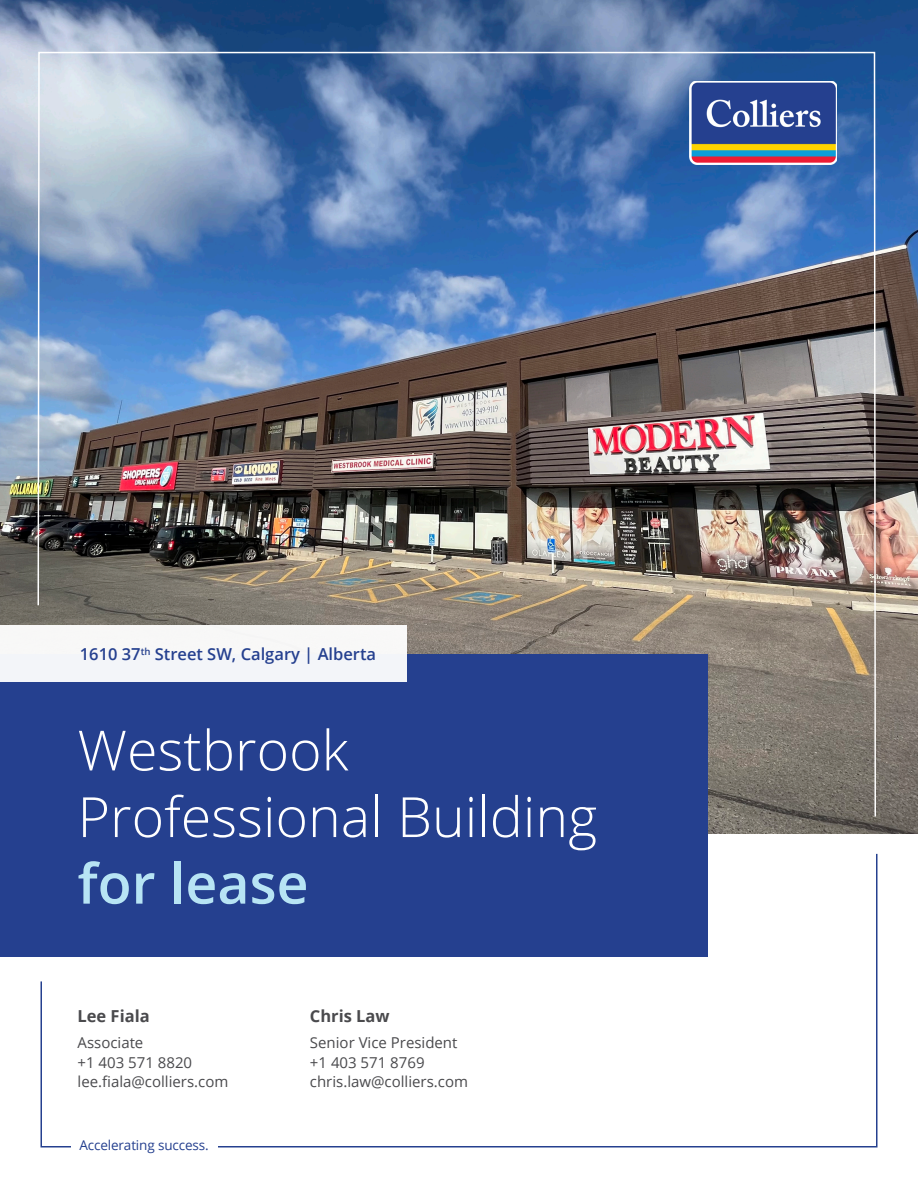
<style>
.page{position:relative;width:918px;height:1188px;background:#fff}
.page>*{position:absolute;margin:0;border:0;box-sizing:border-box;transform-origin:0 0}
.t1{font:300 55.5px "Open Sans";color:#fff}
.t2{font:600 55.5px "Open Sans";color:#b7e4f4}
.t3{font:600 16.5px "Open Sans";color:#25408f}
.Body_Text_-_Dark_Grey_CMYK{font:700 16.5px "Open Sans";color:#4a4a4d}
.Body_Text_-_Dark_Grey_CMYK-2{font:15px "Open Sans";color:#4a4a4d}
.t4{font:13.5px "Open Sans";letter-spacing:-.01em;color:#25408f}
</style>
<div class="page">
<img style="left:0;top:0;width:918px;height:834px">
<img style="left:37px;top:51px;width:840px;height:767px">
<svg style="left:40px;top:852px;width:838px;height:296px"></svg>
<div style="left:71px;top:1140px;width:146px;height:10px;background:#fff"></div>
<div style="left:0;top:654px;width:707px;height:302px;background:#25408f"></div>
<div style="left:0;top:626px;width:407px;height:56px;background:#f4f5f9"></div>
<img style="left:690px;top:81px;width:147px;height:84px">
<p class="t3" style="left:80px;top:643px;width:298px">1610 37<sup>th</sup> Street SW, Calgary | Alberta</p>
<p class="t1" style="left:78px;top:712px;width:272px">Westbrook</p>
<p class="t1" style="left:78px;top:779px;width:521px">Professional Building</p>
<p class="t2" style="left:78px;top:845px;width:233px">for lease</p>
<p class="Body_Text_-_Dark_Grey_CMYK" style="left:78px;top:1004px;width:74px">Lee Fiala</p>
<p class="Body_Text_-_Dark_Grey_CMYK-2" style="left:78px;top:1032px;width:67px">Associate</p>
<p class="Body_Text_-_Dark_Grey_CMYK-2" style="left:78px;top:1052px;width:116px">+1 403 571 8820</p>
<p class="Body_Text_-_Dark_Grey_CMYK-2" style="left:78px;top:1071px;width:152px">lee.fiala@colliers.com</p>
<p class="t4" style="left:79px;top:1136px;width:131px">Accelerating success.</p>
<p class="Body_Text_-_Dark_Grey_CMYK" style="left:310px;top:1004px;width:81px">Chris Law</p>
<p class="Body_Text_-_Dark_Grey_CMYK-2" style="left:310px;top:1032px;width:149px">Senior Vice President</p>
<p class="Body_Text_-_Dark_Grey_CMYK-2" style="left:310px;top:1052px;width:116px">+1 403 571 8769</p>
<p class="Body_Text_-_Dark_Grey_CMYK-2" style="left:310px;top:1071px;width:160px">chris.law@colliers.com</p>
</div>
